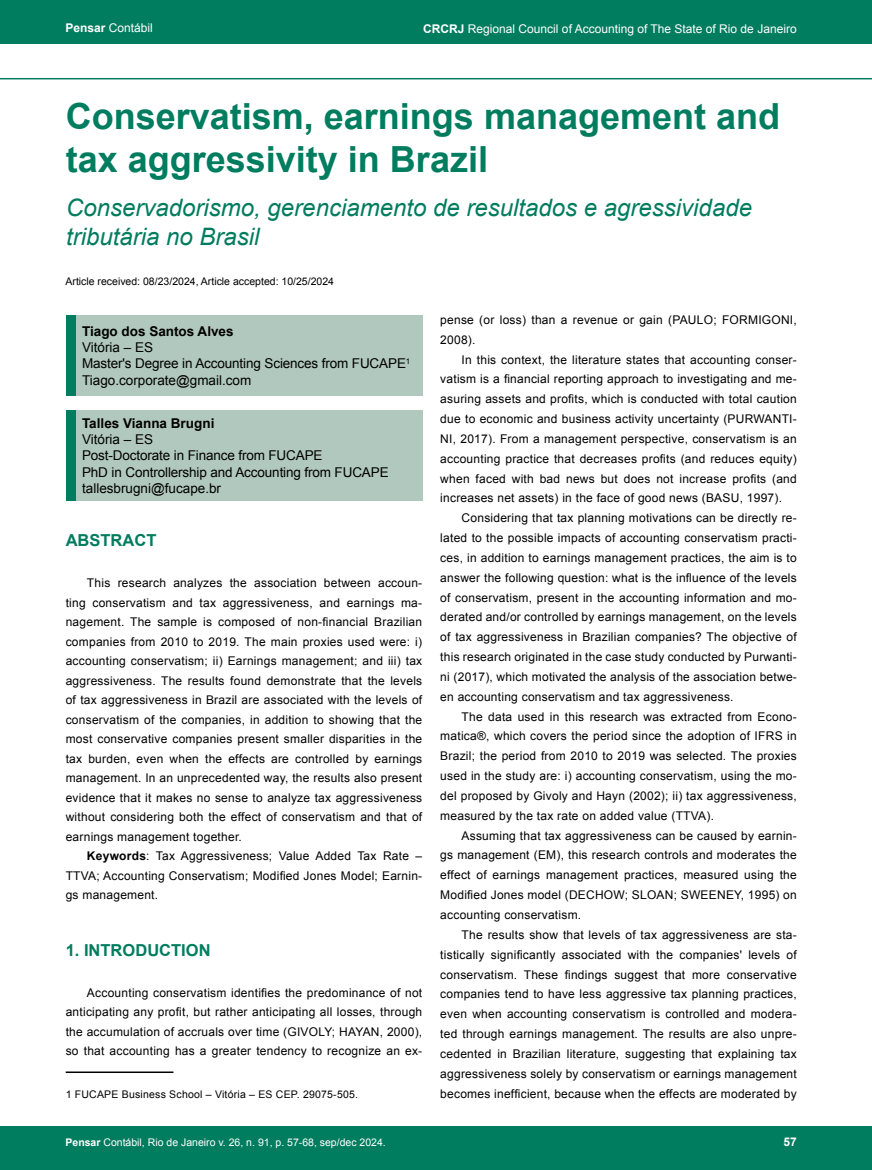
<style>
.page{position:relative;width:872px;height:1170px;background:#fff}
.page>*{position:absolute;margin:0;border:0;box-sizing:border-box;transform-origin:0 0}
.t1{font:700 36px/43.2px "Arial";color:#007c5f}
.t2{font:italic 24px/28.8px "Arial";color:#007c5f}
.t3{font:700 16.5px "Arial";color:#007c5f}
.t4{font:13.5px/16.2px "Arial";letter-spacing:-.01em;color:#000}
.t5{font:700 13.5px "Arial";color:#000}
.t6{font:12px/19.8px "Arial";letter-spacing:.02em;color:#000;text-align:justify}
.t7{font:12px "Arial";color:#fff}
.t8{font:700 12px "Arial";color:#fff}
.t9{font:10.5px "Arial";color:#fff}
.t10{font:10.5px "Arial";color:#000}
.t11{font:10.5px "Arial";letter-spacing:.02em;color:#000}
.s1{font-weight:700}
</style>
<div class="page">
<div style="left:0;top:0;width:872px;height:43px;background:#007c5f"></div>
<hr style="left:0;top:78px;width:872px;height:1px;background:#007c5f">
<div style="left:0;top:1126px;width:872px;height:43px;background:#007c5f"></div>
<div style="left:66px;top:315px;width:356px;height:80px;background:#b1c8be"></div>
<div style="left:66px;top:315px;width:10px;height:80px;background:#007c5f"></div>
<div style="left:66px;top:410px;width:356px;height:90px;background:#b1c8be"></div>
<div style="left:66px;top:410px;width:10px;height:90px;background:#007c5f"></div>
<hr style="left:66px;top:1071px;width:107px;height:1px;background:#000">
<p class="t7" style="left:65px;top:20px;width:89px"><span class="s1">Pensar</span> Contábil</p>
<p class="t7" style="left:423px;top:21px;width:375px"><span class="s1">CRCRJ</span> Regional Council of Accounting of The State of Rio de Janeiro</p>
<h1 class="t1" style="left:66px;top:96px;width:716px">Conservatism, earnings management and tax aggressivity in Brazil</h1>
<h2 class="t2" style="left:66px;top:194px;width:687px">Conservadorismo, gerenciamento de resultados e agressividade tributária no Brasil</h2>
<p class="t10" style="left:65px;top:274px;width:270px">Article received: 08/23/2024, Article accepted: 10/25/2024</p>
<p class="t5" style="left:82px;top:322px;width:153px">Tiago dos Santos Alves</p>
<p class="t4" style="left:82px;top:339px;width:330px">Vitória – ES<br>Master's Degree in Accounting Sciences from FUCAPE<sup>1<br></sup>Tiago.corporate@gmail.com</p>
<p class="t5" style="left:82px;top:414px;width:134px">Talles Vianna Brugni</p>
<p class="t4" style="left:82px;top:431px;width:308px">Vitória – ES<br>Post-Doctorate in Finance from FUCAPE<br>PhD in Controllership and Accounting from FUCAPE tallesbrugni@fucape.br</p>
<h3 class="t3" style="left:66px;top:529px;width:92px">ABSTRACT</h3>
<p class="t6" style="left:66px;top:573px;width:358px;text-indent:21px">This research analyzes the association between accoun&shy;ting conservatism and tax aggressiveness, and earnings ma&shy;nagement. The sample is composed of non-financial Brazilian companies from 2010 to 2019. The main proxies used were: i) accounting conservatism; ii) Earnings management; and iii) tax aggressiveness. The results found demonstrate that the levels of tax aggressiveness in Brazil are associated with the levels of conservatism of the companies, in addition to showing that the most conservative companies present smaller disparities in the tax burden, even when the effects are controlled by earnings management. In an unprecedented way, the results also present evidence that it makes no sense to analyze tax aggressiveness without considering both the effect of conservatism and that of earnings management together.</p>
<p class="t6" style="left:66px;top:846px;width:358px;text-indent:21px"><span class="s1">Keywords</span>: Tax Aggressiveness; Value Added Tax Rate – TTVA; Accounting Conservatism; Modified Jones Model; Earnin&shy;gs management.</p>
<h3 class="t3" style="left:66px;top:939px;width:146px">1. INTRODUCTION</h3>
<p class="t6" style="left:66px;top:982px;width:358px;text-indent:21px">Accounting conservatism identifies the predominance of not anticipating any profit, but rather anticipating all losses, through the accumulation of accruals over time (GIVOLY; HAYAN, 2000), so that accounting has a greater tendency to recognize an ex-</p>
<p class="t11" style="left:66px;top:1086px;width:294px">1 FUCAPE Business School – Vitória – ES CEP. 29075-505.</p>
<p class="t6" style="left:440px;top:310px;width:358px">pense (or loss) than a revenue or gain (PAULO; FORMIGONI,<br>2008).</p>
<p class="t6" style="left:440px;top:349px;width:358px;text-indent:21px">In this context, the literature states that accounting conser&shy;vatism is a financial reporting approach to investigating and me&shy;asuring assets and profits, which is conducted with total caution due to economic and business activity uncertainty (PURWANTI-NI, 2017). From a management perspective, conservatism is an accounting practice that decreases profits (and reduces equity) when faced with bad news but does not increase profits (and increases net assets) in the face of good news (BASU, 1997).</p>
<p class="t6" style="left:440px;top:508px;width:358px;text-indent:21px">Considering that tax planning motivations can be directly re&shy;lated to the possible impacts of accounting conservatism practi&shy;ces, in addition to earnings management practices, the aim is to answer the following question: what is the influence of the levels of conservatism, present in the accounting information and mo&shy;derated and/or controlled by earnings management, on the levels of tax aggressiveness in Brazilian companies? The objective of this research originated in the case study conducted by Purwanti&shy;ni (2017), which motivated the analysis of the association betwe&shy;en accounting conservatism and tax aggressiveness.</p>
<p class="t6" style="left:440px;top:706px;width:358px;text-indent:21px">The data used in this research was extracted from Econo&shy;matica®, which covers the period since the adoption of IFRS in Brazil; the period from 2010 to 2019 was selected. The proxies used in the study are: i) accounting conservatism, using the mo&shy;del proposed by Givoly and Hayn (2002); ii) tax aggressiveness, measured by the tax rate on added value (TTVA).</p>
<p class="t6" style="left:440px;top:825px;width:358px;text-indent:21px">Assuming that tax aggressiveness can be caused by earnin&shy;gs management (EM), this research controls and moderates the effect of earnings management practices, measured using the Modified Jones model (DECHOW; SLOAN; SWEENEY, 1995) on accounting conservatism.</p>
<p class="t6" style="left:440px;top:924px;width:358px;text-indent:21px">The results show that levels of tax aggressiveness are sta&shy;tistically significantly associated with the companies' levels of conservatism. These findings suggest that more conservative companies tend to have less aggressive tax planning practices, even when accounting conservatism is controlled and modera&shy;ted through earnings management. The results are also unpre&shy;cedented in Brazilian literature, suggesting that explaining tax aggressiveness solely by conservatism or earnings management becomes inefficient, because when the effects are moderated by</p>
<p class="t9" style="left:65px;top:1135px;width:322px"><span class="s1">Pensar</span> Contábil, Rio de Janeiro v. 26, n. 91, p. 57-68, sep/dec 2024.</p>
<p class="t8" style="left:783px;top:1134px;width:15px">57</p>
</div>
